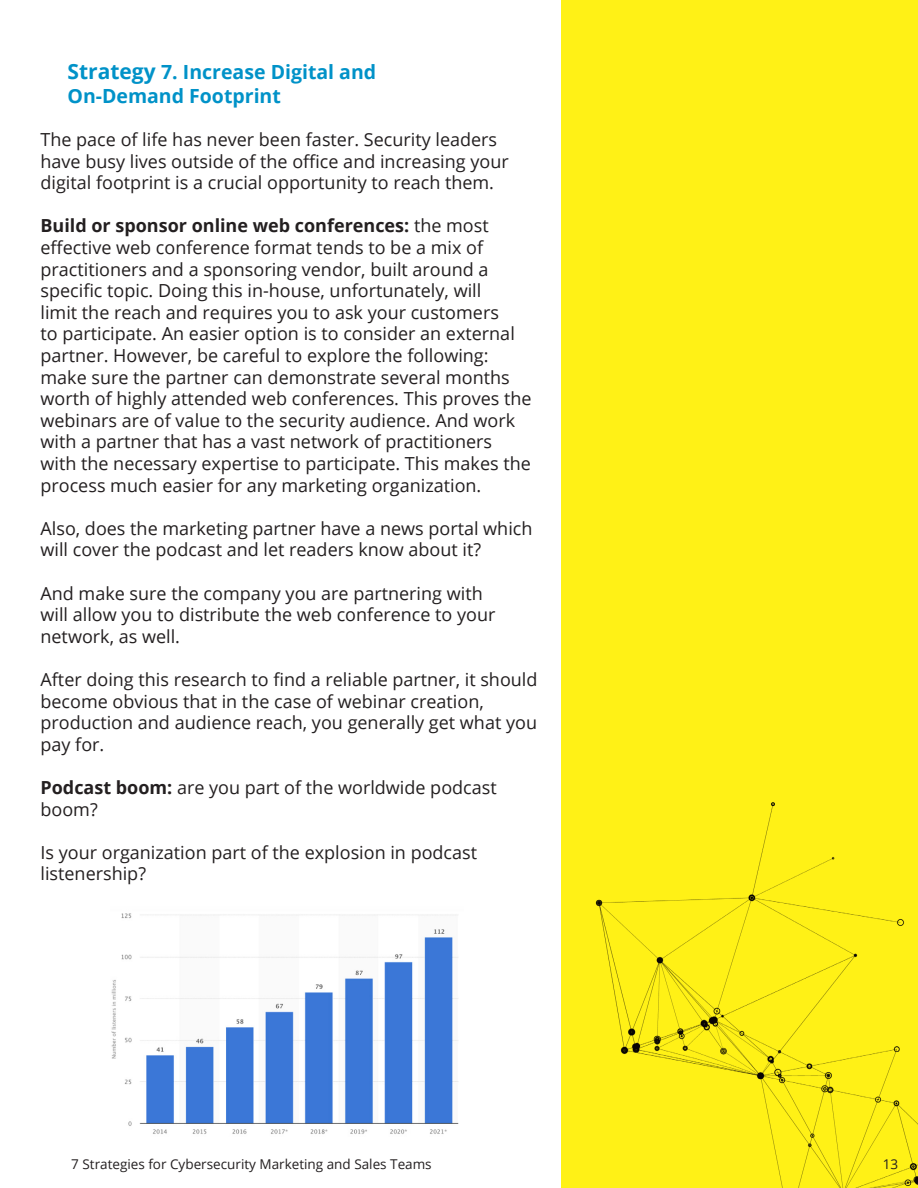
<style>
.page{position:relative;width:918px;height:1188px;background:#fff}
.page>*{position:absolute;margin:0;border:0;box-sizing:border-box;transform-origin:0 0}
.t1{font:700 19.5px/23.4px "Open Sans";color:#0092c8}
.t2{font:18px/21.6px "Open Sans";color:#231f20}
.t3{font:13.5px "Open Sans";color:#231f20}
.s1{font-size:21px}
.s2{font-weight:700}
</style>
<div class="page">
<div style="left:562px;top:0;width:356px;height:1188px;background:#fff116"></div>
<img style="left:561px;top:771px;width:357px;height:417px">
<img style="left:111px;top:913px;width:348px;height:221px">
<p class="t1" style="left:67px;top:60px;width:310px"><span class="s1">Strategy</span> 7. Increase Digital and<br>On-Demand Footprint</p>
<p class="t2" style="left:40px;top:128px;width:470px">The pace of life has never been faster. Security leaders have busy lives outside of the office and increasing your digital footprint is a crucial opportunity to reach them.</p>
<p class="t2" style="left:40px;top:215px;width:493px"><span class="s2">Build or sponsor online web conferences:</span> the most effective web conference format tends to be a mix of practitioners and a sponsoring vendor, built around a specific topic. Doing this in-house, unfortunately, will<br>limit the reach and requires you to ask your customers<br>to participate. An easier option is to consider an external partner. However, be careful to explore the following: make sure the partner can demonstrate several months worth of highly attended web conferences. This proves the webinars are of value to the security audience. And work with a partner that has a vast network of practitioners with the necessary expertise to participate. This makes the process much easier for any marketing organization.</p>
<p class="t2" style="left:40px;top:517px;width:494px">Also, does the marketing partner have a news portal which will cover the podcast and let readers know about it?</p>
<p class="t2" style="left:40px;top:582px;width:457px">And make sure the company you are partnering with will allow you to distribute the web conference to your network, as well.</p>
<p class="t2" style="left:40px;top:668px;width:499px">After doing this research to find a reliable partner, it should become obvious that in the case of webinar creation, production and audience reach, you generally get what you pay for.</p>
<p class="t2" style="left:40px;top:776px;width:458px"><span class="s2">Podcast boom:</span> are you part of the worldwide podcast boom?</p>
<p class="t2" style="left:40px;top:841px;width:438px">Is your organization part of the explosion in podcast listenership?</p>
<p class="t3" style="left:71px;top:1155px;width:362px">7 Strategies for Cybersecurity Marketing and Sales Teams</p>
<p class="t3" style="left:883px;top:1155px;width:17px">13</p>
</div>
